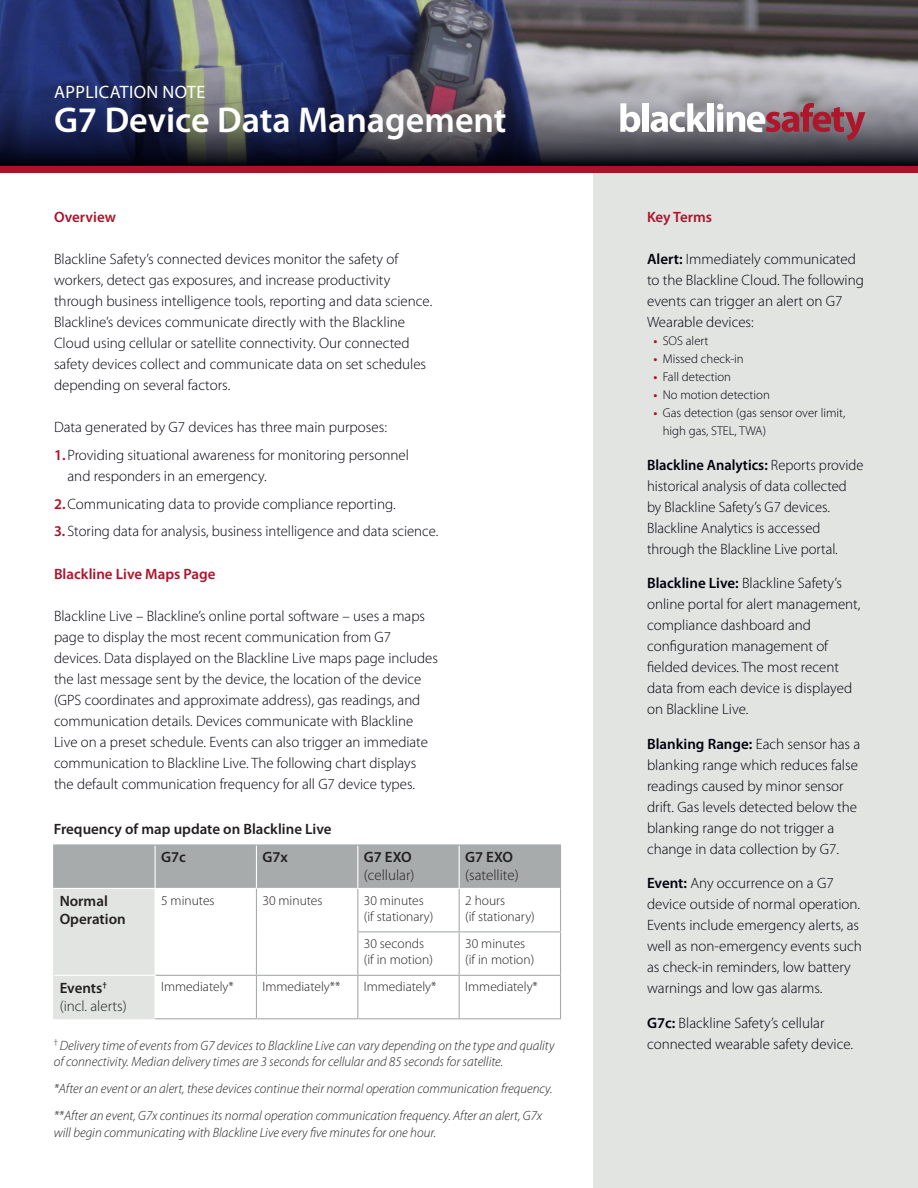
<style>
.page{position:relative;width:918px;height:1188px;background:#fff}
.page>*{position:absolute;margin:0;border:0;box-sizing:border-box;transform-origin:0 0}
.t1{font:600 36px "Myriad Pro";color:#fff}
.t2{font:18px "Myriad Pro";letter-spacing:.02em;color:#fff}
.body{font:300 15px/21px "Myriad Pro";color:#00000b}
.t3{font:600 15px/18px "Myriad Pro";color:#231f20}
.t4{font:300 15px/18px "Myriad Pro";color:#231f20}
.heading_1{font:600 15px "Myriad Pro";color:#ae1229}
.t5{font:italic 300 13.5px/16.2px "Myriad Pro";color:#231f20}
.t6{font:300 13.5px/16.2px "Myriad Pro";color:#231f20}
.t7{font:300 12.75px/18px "Myriad Pro";color:#00000b}
.s1{font-weight:600;color:#ae1229}
.s2{font-weight:600}
</style>
<div class="page">
<div style="left:593px;top:0;width:325px;height:1188px;background:#e2e4e2"></div>
<img style="left:0;top:0;width:918px;height:32px">
<svg style="left:0;top:32px;width:918px;height:134px;background:#4e5268"></svg>
<svg style="left:620px;top:103px;width:20px;height:29px"></svg>
<div style="left:642px;top:103px;width:6px;height:29px;background:#fff"></div>
<svg style="left:650px;top:103px;width:57px;height:29px;background:#c1c1c5"></svg>
<div style="left:708px;top:103px;width:6px;height:29px;background:#fff"></div>
<svg style="left:717px;top:103px;width:148px;height:38px;background:#98737d"></svg>
<div style="left:0;top:166px;width:918px;height:7px;background:#ae1229"></div>
<svg style="left:54px;top:846px;width:506px;height:172px"></svg>
<hr style="left:155px;top:846px;width:1px;height:42px;background:#fff">
<hr style="left:256px;top:846px;width:1px;height:42px;background:#fff">
<hr style="left:357px;top:846px;width:1px;height:42px;background:#fff">
<hr style="left:459px;top:846px;width:1px;height:42px;background:#fff">
<hr style="left:53px;top:888px;width:102px;height:1px;background:#fff">
<hr style="left:155px;top:889px;width:1px;height:43px;background:#fff">
<hr style="left:155px;top:932px;width:1px;height:43px;background:#fff">
<hr style="left:54px;top:975px;width:102px;height:1px;background:#fff">
<hr style="left:155px;top:976px;width:1px;height:42px;background:#fff">
<hr style="left:256px;top:889px;width:1px;height:43px;background:#a8abac">
<hr style="left:357px;top:889px;width:1px;height:42px;background:#a8abac">
<hr style="left:459px;top:889px;width:1px;height:42px;background:#a8abac">
<hr style="left:560px;top:888px;width:1px;height:43px;background:#a8abac">
<hr style="left:256px;top:932px;width:1px;height:43px;background:#a8abac">
<hr style="left:156px;top:975px;width:100px;height:1px;background:#a8abac">
<hr style="left:357px;top:931px;width:102px;height:1px;background:#a8abac">
<hr style="left:357px;top:932px;width:1px;height:43px;background:#a8abac">
<hr style="left:459px;top:931px;width:102px;height:1px;background:#a8abac">
<hr style="left:459px;top:932px;width:1px;height:43px;background:#a8abac">
<hr style="left:560px;top:932px;width:1px;height:43px;background:#a8abac">
<hr style="left:358px;top:975px;width:101px;height:1px;background:#a8abac">
<hr style="left:459px;top:975px;width:102px;height:1px;background:#a8abac">
<hr style="left:459px;top:976px;width:1px;height:42px;background:#a8abac">
<hr style="left:256px;top:975px;width:102px;height:1px;background:#a8abac">
<hr style="left:256px;top:976px;width:1px;height:42px;background:#a8abac">
<hr style="left:357px;top:976px;width:1px;height:42px;background:#a8abac">
<hr style="left:155px;top:1018px;width:101px;height:1px;background:#a8abac">
<hr style="left:560px;top:976px;width:1px;height:42px;background:#a8abac">
<hr style="left:358px;top:1018px;width:101px;height:1px;background:#a8abac">
<hr style="left:459px;top:1018px;width:102px;height:1px;background:#a8abac">
<hr style="left:256px;top:1018px;width:102px;height:1px;background:#a8abac">
<hr style="left:53px;top:844px;width:102px;height:2px;background:#a8abac">
<hr style="left:53px;top:846px;width:1px;height:42px;background:#a8abac">
<hr style="left:155px;top:844px;width:101px;height:2px;background:#a8abac">
<hr style="left:256px;top:844px;width:102px;height:2px;background:#a8abac">
<hr style="left:358px;top:844px;width:101px;height:2px;background:#a8abac">
<hr style="left:459px;top:844px;width:102px;height:2px;background:#a8abac">
<hr style="left:560px;top:846px;width:1px;height:42px;background:#a8abac">
<hr style="left:53px;top:889px;width:1px;height:43px;background:#e2e4e2">
<hr style="left:53px;top:932px;width:1px;height:43px;background:#e2e4e2">
<hr style="left:53px;top:975px;width:1px;height:43px;background:#e2e4e2">
<hr style="left:53px;top:1018px;width:102px;height:1px;background:#e2e4e2">
<hr style="left:155px;top:888px;width:101px;height:1px;background:#fff">
<hr style="left:256px;top:888px;width:102px;height:1px;background:#fff">
<hr style="left:358px;top:888px;width:101px;height:1px;background:#fff">
<hr style="left:459px;top:888px;width:101px;height:1px;background:#fff">
<p class="t2" style="left:54px;top:81px;width:153px">APPLICATION NOTE</p>
<p class="t1" style="left:54px;top:97px;width:454px">G7 Device Data Management</p>
<p class="heading_1" style="left:54px;top:207px;width:63px">Overview</p>
<p class="body" style="left:54px;top:248px;width:380px">Blackline Safety’s connected devices monitor the safety of workers, detect gas exposures, and increase productivity through business intelligence tools, reporting and data science.<br>Blackline’s devices communicate directly with the Blackline Cloud using cellular or satellite connectivity. Our connected safety devices collect and communicate data on set schedules depending on several factors.</p>
<p class="body" style="left:54px;top:416px;width:334px">Data generated by G7 devices has three main purposes:</p>
<p class="body" style="left:68px;top:444px;width:343px;text-indent:-14px"><span class="s1">1.</span> Providing situational awareness for monitoring personnel and responders in an emergency.</p>
<p class="body" style="left:54px;top:493px;width:343px"><span class="s1">2.</span>Communicating data to provide compliance reporting.</p>
<p class="body" style="left:54px;top:521px;width:386px"><span class="s1">3.</span> Storing data for analysis, business intelligence and data science.</p>
<p class="heading_1" style="left:54px;top:564px;width:163px">Blackline Live Maps Page</p>
<p class="body" style="left:54px;top:605px;width:385px">Blackline Live – Blackline’s online portal software – uses a maps page to display the most recent communication from G7 devices. Data displayed on the Blackline Live maps page includes the last message sent by the device, the location of the device (GPS coordinates and approximate address), gas readings, and communication details. Devices communicate with Blackline Live on a preset schedule. Events can also trigger an immediate communication to Blackline Live. The following chart displays the default communication frequency for all G7 device types.</p>
<p class="t3" style="left:54px;top:820px;width:279px">Frequency of map update on Blackline Live</p>
<p class="t3" style="left:161px;top:848px;width:26px">G7c</p>
<p class="t3" style="left:262px;top:848px;width:27px">G7x</p>
<p class="t4" style="left:364px;top:848px;width:52px"><span class="s2">G7 EXO </span>(cellular)</p>
<p class="t4" style="left:465px;top:848px;width:55px"><span class="s2">G7 EXO </span>(satellite)</p>
<p class="t3" style="left:60px;top:891px;width:68px">Normal<br>Operation</p>
<p class="t6" style="left:161px;top:892px;width:55px">5 minutes</p>
<p class="t6" style="left:262px;top:892px;width:62px">30 minutes</p>
<p class="t6" style="left:364px;top:892px;width:71px">30 minutes (if stationary)</p>
<p class="t6" style="left:465px;top:892px;width:71px">2 hours<br>(if stationary)</p>
<p class="t6" style="left:364px;top:935px;width:71px">30 seconds (if in motion)</p>
<p class="t6" style="left:465px;top:935px;width:71px">30 minutes (if in motion)</p>
<p class="t4" style="left:60px;top:978px;width:69px"><span class="s2">Events</span><sup>† </sup>(incl. alerts)</p>
<p class="t6" style="left:161px;top:979px;width:74px">Immediately*</p>
<p class="t6" style="left:262px;top:979px;width:80px">Immediately**</p>
<p class="t6" style="left:364px;top:979px;width:74px">Immediately*</p>
<p class="t6" style="left:465px;top:979px;width:74px">Immediately*</p>
<p class="t5" style="left:54px;top:1038px;width:502px"><sup>†</sup> Delivery time of events from G7 devices to Blackline Live can vary depending on the type and quality of connectivity. Median delivery times are 3 seconds for cellular and 85 seconds for satellite.</p>
<p class="t5" style="left:54px;top:1081px;width:500px">*After an event or an alert, these devices continue their normal operation communication frequency.</p>
<p class="t5" style="left:54px;top:1108px;width:490px">**After an event, G7x continues its normal operation communication frequency. After an alert, G7x will begin communicating with Blackline Live every five minutes for one hour.</p>
<p class="heading_1" style="left:647px;top:207px;width:67px">Key Terms</p>
<p class="body" style="left:647px;top:248px;width:218px"><span class="s2">Alert:</span> Immediately communicated to the Blackline Cloud. The following events can trigger an alert on G7<br>Wearable devices:</p>
<p class="t7" style="left:654px;top:332px;width:57px"><span class="s1">•</span> SOS alert</p>
<p class="t7" style="left:654px;top:350px;width:92px"><span class="s1">•</span> Missed check-in</p>
<p class="t7" style="left:654px;top:368px;width:79px"><span class="s1">•</span> Fall detection</p>
<p class="t7" style="left:654px;top:386px;width:118px"><span class="s1">•</span> No motion detection</p>
<p class="t7" style="left:663px;top:404px;width:184px;text-indent:-9px"><span class="s1">•</span> Gas detection (gas sensor over limit, high gas, STEL, TWA)</p>
<p class="body" style="left:647px;top:454px;width:218px"><span class="s2">Blackline Analytics:</span> Reports provide historical analysis of data collected by Blackline Safety’s G7 devices.<br>Blackline Analytics is accessed through the Blackline Live portal.</p>
<p class="body" style="left:647px;top:572px;width:215px"><span class="s2">Blackline Live:</span> Blackline Safety’s online portal for alert management, compliance dashboard and configuration management of fielded devices. The most recent data from each device is displayed on Blackline Live.</p>
<p class="body" style="left:647px;top:733px;width:215px"><span class="s2">Blanking Range:</span> Each sensor has a blanking range which reduces false readings caused by minor sensor drift. Gas levels detected below the blanking range do not trigger a change in data collection by G7.</p>
<p class="body" style="left:647px;top:872px;width:216px"><span class="s2">Event:</span> Any occurrence on a G7 device outside of normal operation.<br>Events include emergency alerts, as well as non-emergency events such as check-in reminders, low battery warnings and low gas alarms.</p>
<p class="body" style="left:647px;top:1012px;width:208px"><span class="s2">G7c:</span> Blackline Safety’s cellular connected wearable safety device.</p>
</div>
